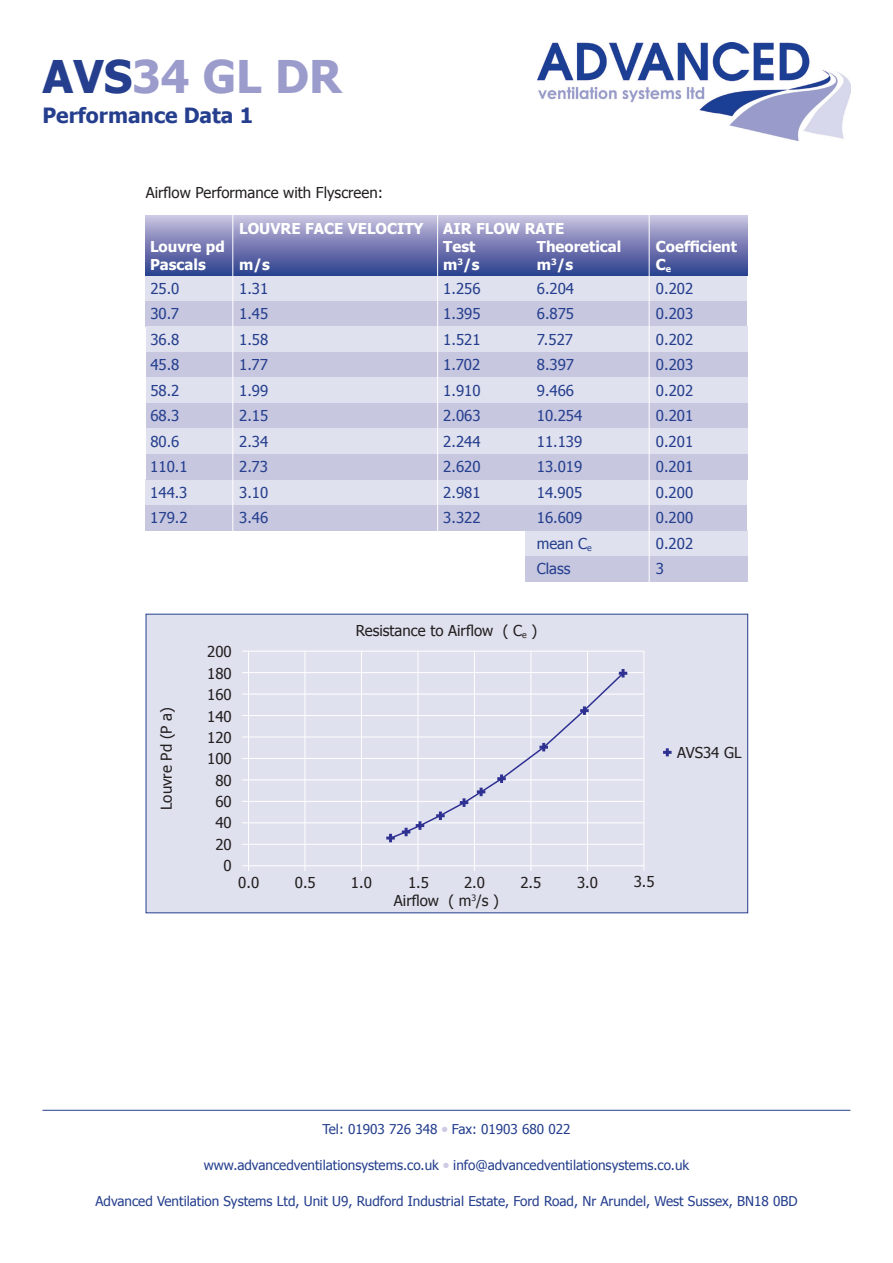
<style>
.page{position:relative;width:893px;height:1263px;background:#fff}
.page>*{position:absolute;margin:0;border:0;box-sizing:border-box;transform-origin:0 0}
.t1{font:700 45px "Tahoma";color:#9b9ccc}
.t2{font:700 21px "Tahoma";color:#253f8e}
.t3{font:15px "Tahoma";color:#253f8e}
.t4{font:15px/21.5px "Tahoma";color:#231f20;text-align:right}
.t5{font:700 15px "Tahoma";color:#fff}
.t6{font:13.5px "Tahoma";color:#253f8e}
.s1{color:#253f8e}
</style>
<div class="page">
<hr style="left:43px;top:1110px;width:807px;height:1px;background:#253f8e">
<img style="left:537px;top:43px;width:313px;height:98px">
<div style="left:525px;top:530px;width:222px;height:26px;background:#e0e1ee"></div>
<div style="left:525px;top:556px;width:222px;height:25px;background:#c7c7e0"></div>
<div style="left:146px;top:479px;width:601px;height:26px;background:#e0e1ee"></div>
<div style="left:146px;top:505px;width:601px;height:25px;background:#c7c7e0"></div>
<div style="left:146px;top:275px;width:601px;height:26px;background:#e0e1ee"></div>
<div style="left:146px;top:301px;width:601px;height:25px;background:#c7c7e0"></div>
<div style="left:146px;top:326px;width:601px;height:26px;background:#e0e1ee"></div>
<div style="left:146px;top:352px;width:601px;height:25px;background:#c7c7e0"></div>
<div style="left:146px;top:377px;width:601px;height:26px;background:#e0e1ee"></div>
<div style="left:146px;top:403px;width:601px;height:25px;background:#c7c7e0"></div>
<div style="left:146px;top:428px;width:601px;height:26px;background:#e0e1ee"></div>
<div style="left:146px;top:454px;width:601px;height:25px;background:#c7c7e0"></div>
<div style="left:146px;top:216px;width:601px;height:59px;background:linear-gradient(to bottom,#c7bfde,#2c3e8d)"></div>
<hr style="left:232px;top:209px;width:1px;height:329px;background:#fff">
<hr style="left:437px;top:213px;width:1px;height:329px;background:#fff">
<hr style="left:649px;top:214px;width:1px;height:378px;background:#fff">
<div style="left:146px;top:614px;width:602px;height:299px;background:#e0e1ee"></div>
<hr style="left:242px;top:672px;width:402px;height:1px;background:#fff">
<hr style="left:242px;top:694px;width:402px;height:1px;background:#fff">
<hr style="left:242px;top:715px;width:402px;height:1px;background:#fff">
<hr style="left:242px;top:737px;width:402px;height:1px;background:#fff">
<hr style="left:242px;top:758px;width:402px;height:1px;background:#fff">
<hr style="left:242px;top:779px;width:402px;height:1px;background:#fff">
<hr style="left:242px;top:801px;width:402px;height:1px;background:#fff">
<hr style="left:242px;top:822px;width:402px;height:1px;background:#fff">
<hr style="left:242px;top:844px;width:402px;height:1px;background:#fff">
<hr style="left:242px;top:865px;width:402px;height:1px;background:#fff">
<hr style="left:248px;top:651px;width:1px;height:220px;background:#fff">
<hr style="left:305px;top:651px;width:1px;height:220px;background:#fff">
<hr style="left:361px;top:651px;width:1px;height:220px;background:#fff">
<hr style="left:474px;top:651px;width:1px;height:220px;background:#fff">
<hr style="left:418px;top:651px;width:1px;height:220px;background:#fff">
<hr style="left:531px;top:651px;width:1px;height:220px;background:#fff">
<hr style="left:587px;top:651px;width:1px;height:220px;background:#fff">
<hr style="left:242px;top:651px;width:402px;height:1px;background:#fff">
<hr style="left:644px;top:651px;width:1px;height:220px;background:#fff">
<svg style="left:663px;top:748px;width:9px;height:8px"></svg>
<svg style="left:386px;top:669px;width:241px;height:173px"></svg>
<h1 class="t1" style="left:43px;top:45px;width:301px"><span class="s1">AVS</span>34 GL DR</h1>
<h2 class="t2" style="left:43px;top:101px;width:212px">Performance Data 1</h2>
<p class="t4" style="left:146px;top:181px;width:239px">Airflow Performance with Flyscreen:</p>
<p class="t5" style="left:239px;top:218px;width:186px">LOUVRE FACE VELOCITY</p>
<p class="t5" style="left:443px;top:218px;width:123px">AIR FLOW RATE</p>
<p class="t5" style="left:150px;top:236px;width:76px">Louvre pd</p>
<p class="t5" style="left:443px;top:236px;width:34px">Test</p>
<p class="t5" style="left:537px;top:236px;width:86px">Theoretical</p>
<p class="t5" style="left:656px;top:236px;width:83px">Coefficient</p>
<p class="t5" style="left:150px;top:254px;width:57px">Pascals</p>
<p class="t5" style="left:239px;top:254px;width:32px">m/s</p>
<p class="t5" style="left:443px;top:254px;width:38px">m<sup>3</sup>/s</p>
<p class="t5" style="left:537px;top:254px;width:38px">m<sup>3</sup>/s</p>
<p class="t5" style="left:656px;top:254px;width:17px">C<sub>e</sub></p>
<p class="t3" style="left:150px;top:278px;width:31px">25.0</p>
<p class="t3" style="left:239px;top:278px;width:31px">1.31</p>
<p class="t3" style="left:443px;top:278px;width:39px">1.256</p>
<p class="t3" style="left:537px;top:278px;width:39px">6.204</p>
<p class="t3" style="left:656px;top:278px;width:39px">0.202</p>
<p class="t3" style="left:150px;top:304px;width:30px">30.7</p>
<p class="t3" style="left:239px;top:304px;width:31px">1.45</p>
<p class="t3" style="left:443px;top:304px;width:39px">1.395</p>
<p class="t3" style="left:537px;top:304px;width:39px">6.875</p>
<p class="t3" style="left:656px;top:304px;width:39px">0.203</p>
<p class="t3" style="left:150px;top:329px;width:31px">36.8</p>
<p class="t3" style="left:239px;top:329px;width:31px">1.58</p>
<p class="t3" style="left:443px;top:329px;width:39px">1.521</p>
<p class="t3" style="left:537px;top:329px;width:38px">7.527</p>
<p class="t3" style="left:656px;top:329px;width:39px">0.202</p>
<p class="t3" style="left:150px;top:355px;width:31px">45.8</p>
<p class="t3" style="left:239px;top:355px;width:30px">1.77</p>
<p class="t3" style="left:443px;top:355px;width:38px">1.702</p>
<p class="t3" style="left:537px;top:355px;width:39px">8.397</p>
<p class="t3" style="left:656px;top:355px;width:39px">0.203</p>
<p class="t3" style="left:150px;top:380px;width:31px">58.2</p>
<p class="t3" style="left:239px;top:380px;width:31px">1.99</p>
<p class="t3" style="left:443px;top:380px;width:39px">1.910</p>
<p class="t3" style="left:537px;top:380px;width:39px">9.466</p>
<p class="t3" style="left:656px;top:380px;width:39px">0.202</p>
<p class="t3" style="left:150px;top:406px;width:31px">68.3</p>
<p class="t3" style="left:239px;top:406px;width:31px">2.15</p>
<p class="t3" style="left:443px;top:406px;width:39px">2.063</p>
<p class="t3" style="left:537px;top:406px;width:47px">10.254</p>
<p class="t3" style="left:656px;top:406px;width:39px">0.201</p>
<p class="t3" style="left:150px;top:431px;width:31px">80.6</p>
<p class="t3" style="left:239px;top:431px;width:31px">2.34</p>
<p class="t3" style="left:443px;top:431px;width:39px">2.244</p>
<p class="t3" style="left:537px;top:431px;width:47px">11.139</p>
<p class="t3" style="left:656px;top:431px;width:39px">0.201</p>
<p class="t3" style="left:150px;top:457px;width:39px">110.1</p>
<p class="t3" style="left:239px;top:457px;width:30px">2.73</p>
<p class="t3" style="left:443px;top:457px;width:39px">2.620</p>
<p class="t3" style="left:537px;top:457px;width:47px">13.019</p>
<p class="t3" style="left:656px;top:457px;width:39px">0.201</p>
<p class="t3" style="left:150px;top:482px;width:39px">144.3</p>
<p class="t3" style="left:239px;top:482px;width:31px">3.10</p>
<p class="t3" style="left:443px;top:482px;width:39px">2.981</p>
<p class="t3" style="left:537px;top:482px;width:47px">14.905</p>
<p class="t3" style="left:656px;top:482px;width:39px">0.200</p>
<p class="t3" style="left:150px;top:508px;width:39px">179.2</p>
<p class="t3" style="left:239px;top:508px;width:31px">3.46</p>
<p class="t3" style="left:443px;top:508px;width:39px">3.322</p>
<p class="t3" style="left:537px;top:508px;width:47px">16.609</p>
<p class="t3" style="left:656px;top:508px;width:39px">0.200</p>
<p class="t3" style="left:537px;top:533px;width:57px">mean C<sub>e</sub></p>
<p class="t3" style="left:656px;top:533px;width:39px">0.202</p>
<p class="t3" style="left:537px;top:559px;width:35px">Class</p>
<p class="t3" style="left:656px;top:559px;width:10px">3</p>
<p class="t4" style="left:155px;top:810px;width:104px;rotate:-90deg">Louvre Pd (P a)</p>
<p class="t4" style="left:207px;top:640px;width:26px">200<br>180<br>160<br>140<br>120<br>100<br>80<br>60<br>40<br>20<br>0</p>
<p class="t4" style="left:238px;top:871px;width:22px">0.0</p>
<p class="t4" style="left:356px;top:619px;width:183px">Resistance to Airflow ( C<sub>e</sub> )</p>
<p class="t4" style="left:677px;top:741px;width:66px">AVS34 GL</p>
<p class="t4" style="left:295px;top:871px;width:22px">0.5</p>
<p class="t4" style="left:351px;top:871px;width:22px">1.0</p>
<p class="t4" style="left:408px;top:871px;width:22px">1.5</p>
<p class="t4" style="left:464px;top:871px;width:22px">2.0</p>
<p class="t4" style="left:520px;top:871px;width:22px">2.5</p>
<p class="t4" style="left:577px;top:871px;width:22px">3.0</p>
<p class="t4" style="left:634px;top:870px;width:22px">3.5</p>
<p class="t4" style="left:394px;top:889px;width:107px">Airflow ( m<sup>3</sup>/s )</p>
<p class="t6" style="left:322px;top:1120px;width:250px">Tel: 01903 726 348 <sup>●</sup> Fax: 01903 680 022</p>
<p class="t6" style="left:204px;top:1156px;width:487px">www.advancedventilationsystems.co.uk <sup>●</sup> info@advancedventilationsystems.co.uk</p>
<p class="t6" style="left:95px;top:1192px;width:704px">Advanced Ventilation Systems Ltd, Unit U9, Rudford Industrial Estate, Ford Road, Nr Arundel, West Sussex, BN18 0BD</p>
</div>
